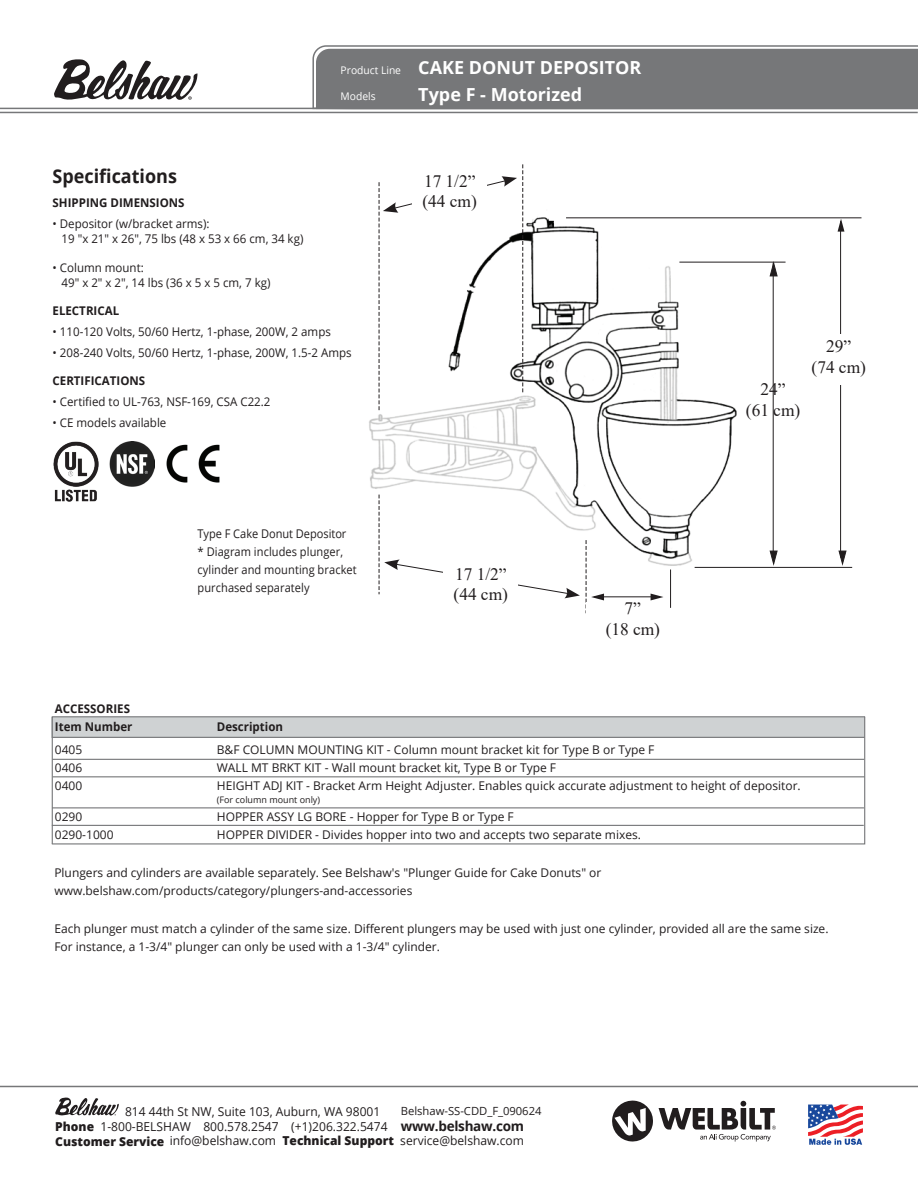
<style>
.page{position:relative;width:918px;height:1188px;background:#fff}
.page>*{position:absolute;margin:0;border:0;box-sizing:border-box;transform-origin:0 0}
.t1{font:700 18.9px "Open Sans";color:#211d1e;scale:.95 1}
.t2{font:700 18px/27px "Open Sans";color:#fff}
.t3{font:17.4px/20.9px "Times New Roman";color:#211d1e;text-align:center}
.t4{font:700 13.5px "Open Sans";letter-spacing:-.02em;color:#211d1e}
.t5{font:12.3px/14.9px "Open Sans";color:#211d1e}
.t6{font:12px/18px "Open Sans";color:#211d1e}
.t7{font:12px/15px "Open Sans";color:#211d1e;scale:.96 1}
.t8{font:12px/18px "Open Sans";color:#211d1e;scale:.92 1}
.t9{font:700 12px/18px "Open Sans";color:#211d1e;scale:.96 1}
.t10{font:11.25px "Open Sans";letter-spacing:-.005em;color:#211d1e}
.t11{font:10.5px "Open Sans";color:#fff}
.t12{font:9px "Open Sans";color:#211d1e}
.s1{font-weight:800}
</style>
<div class="page">
<img style="left:369px;top:205px;width:384px;height:371px">
<hr style="left:773px;top:263px;width:1px;height:294px;background:#211d1e">
<hr style="left:680px;top:262px;width:105px;height:1px;background:#211d1e">
<hr style="left:567px;top:218px;width:294px;height:1px;background:#211d1e">
<hr style="left:695px;top:567px;width:157px;height:1px;background:#211d1e">
<svg style="left:770px;top:263px;width:8px;height:13px"></svg>
<svg style="left:770px;top:551px;width:8px;height:14px"></svg>
<hr style="left:840px;top:222px;width:1px;height:335px;background:#211d1e">
<svg style="left:838px;top:219px;width:6px;height:13px"></svg>
<div style="left:802px;top:334px;width:74px;height:50px;background:#fff"></div>
<svg style="left:379px;top:165px;width:144px;height:245px"></svg>
<svg style="left:379px;top:495px;width:201px;height:103px"></svg>
<hr style="left:594px;top:597px;width:65px;height:1px;background:#211d1e">
<svg style="left:586px;top:541px;width:18px;height:61px"></svg>
<div style="left:412px;top:175px;width:75px;height:50px;background:#fff"></div>
<div style="left:443px;top:568px;width:75px;height:50px;background:#fff"></div>
<svg style="left:651px;top:594px;width:12px;height:6px"></svg>
<hr style="left:670px;top:570px;width:1px;height:37px;background:#211d1e">
<svg style="left:839px;top:551px;width:8px;height:14px"></svg>
<svg style="left:55px;top:1097px;width:64px;height:19px"></svg>
<hr style="left:0;top:1086px;width:918px;height:1px;background:#767779">
<svg style="left:808px;top:1105px;width:55px;height:40px"></svg>
<svg style="left:54px;top:59px;width:144px;height:41px"></svg>
<svg style="left:51px;top:716px;width:815px;height:129px"></svg>
<hr style="left:0;top:112px;width:918px;height:1px;background:#767779">
<svg style="left:312px;top:45px;width:606px;height:65px;background:#7d7e80"></svg>
<hr style="left:0;top:108px;width:918px;height:1px;background:#767779">
<img style="left:154px;top:444px;width:66px;height:39px">
<svg style="left:612px;top:1101px;width:164px;height:41px"></svg>
<img style="left:110px;top:442px;width:44px;height:44px">
<img style="left:53px;top:441px;width:46px;height:61px">
<p class="t11" style="left:341px;top:63px;width:62px">Product Line</p>
<p class="t11" style="left:341px;top:89px;width:37px">Models</p>
<h2 class="t2" style="left:418px;top:54px;width:225px">CAKE DONUT DEPOSITOR<br>Type F - Motorized</h2>
<h1 class="t1" style="left:53px;top:163px;width:133px">Specifications</h1>
<p class="t9" style="left:53px;top:194px;width:139px">SHIPPING DIMENSIONS</p>
<p class="t7" style="left:62px;top:216px;width:253px;text-indent:-9px">• Depositor (w/bracket arms):<br>19 "x 21" x 26", 75 lbs (48 x 53 x 66 cm, 34 kg)</p>
<p class="t7" style="left:62px;top:259px;width:219px;text-indent:-9px">• Column mount:<br>49" x 2" x 2", 14 lbs (36 x 5 x 5 cm, 7 kg)</p>
<p class="t9" style="left:53px;top:301px;width:71px">ELECTRICAL</p>
<p class="t7" style="left:53px;top:324px;width:291px">• 110-120 Volts, 50/60 Hertz, 1-phase, 200W, 2 amps</p>
<p class="t7" style="left:53px;top:345px;width:313px">• 208-240 Volts, 50/60 Hertz, 1-phase, 200W, 1.5-2 Amps</p>
<p class="t9" style="left:53px;top:371px;width:98px">CERTIFICATIONS</p>
<p class="t7" style="left:53px;top:394px;width:229px">• Certified to UL-763, NSF-169, CSA C22.2</p>
<p class="t7" style="left:53px;top:415px;width:120px">• CE models available</p>
<h3 class="t3" style="left:423px;top:170px;width:56px;text-align:left">17 1/2” (44 cm)</h3>
<h3 class="t3" style="left:746px;top:379px;width:56px">24”<br>(61 cm)</h3>
<h3 class="t3" style="left:812px;top:336px;width:56px">29”<br>(74 cm)</h3>
<p class="t9" style="left:55px;top:700px;width:82px">ACCESSORIES<br>Item Number</p>
<p class="t8" style="left:197px;top:524px;width:175px">Type F Cake Donut Depositor<br>* Diagram includes plunger, cylinder and mounting bracket purchased separately</p>
<p class="t9" style="left:217px;top:718px;width:70px">Description</p>
<h3 class="t3" style="left:454px;top:563px;width:56px;text-align:left">17 1/2” (44 cm)</h3>
<h3 class="t3" style="left:606px;top:598px;width:56px">7”<br>(18 cm)</h3>
<p class="t6" style="left:55px;top:740px;width:29px">0405</p>
<p class="t6" style="left:217px;top:740px;width:439px">B&amp;F COLUMN MOUNTING KIT - Column mount bracket kit for Type B or Type F</p>
<p class="t6" style="left:55px;top:758px;width:29px">0406</p>
<p class="t6" style="left:217px;top:758px;width:341px">WALL MT BRKT KIT - Wall mount bracket kit, Type B or Type F</p>
<p class="t6" style="left:55px;top:776px;width:29px">0400</p>
<p class="t6" style="left:217px;top:776px;width:585px">HEIGHT ADJ KIT - Bracket Arm Height Adjuster. Enables quick accurate adjustment to height of depositor.</p>
<p class="t12" style="left:217px;top:794px;width:105px">(For column mount only)</p>
<p class="t6" style="left:55px;top:807px;width:29px">0290</p>
<p class="t6" style="left:217px;top:807px;width:298px">HOPPER ASSY LG BORE - Hopper for Type B or Type F</p>
<p class="t6" style="left:55px;top:825px;width:60px">0290-1000</p>
<p class="t6" style="left:217px;top:825px;width:426px">HOPPER DIVIDER - Divides hopper into two and accepts two separate mixes.</p>
<p class="t6" style="left:54px;top:863px;width:549px">Plungers and cylinders are available separately. See Belshaw's "Plunger Guide for Cake Donuts" or www.belshaw.com/products/category/plungers-and-accessories</p>
<p class="t6" style="left:54px;top:919px;width:776px">Each plunger must match a cylinder of the same size. Different plungers may be used with just one cylinder, provided all are the same size.<br>For instance, a 1-3/4" plunger can only be used with a 1-3/4" cylinder.</p>
<p class="t5" style="left:55px;top:1103px;width:470px;text-indent:70px">814 44th St NW, Suite 103, Auburn, WA 98001<br><span class="s1">Phone</span> 1-800-BELSHAW 800.578.2547 (+1)206.322.5474<br><span class="s1">Customer Service</span> info@belshaw.com <span class="s1">Technical Support</span> service@belshaw.com</p>
<p class="t10" style="left:401px;top:1103px;width:142px">Belshaw-SS-CDD_F_090624</p>
<p class="t4" style="left:401px;top:1116px;width:125px">www.belshaw.com</p>
</div>
